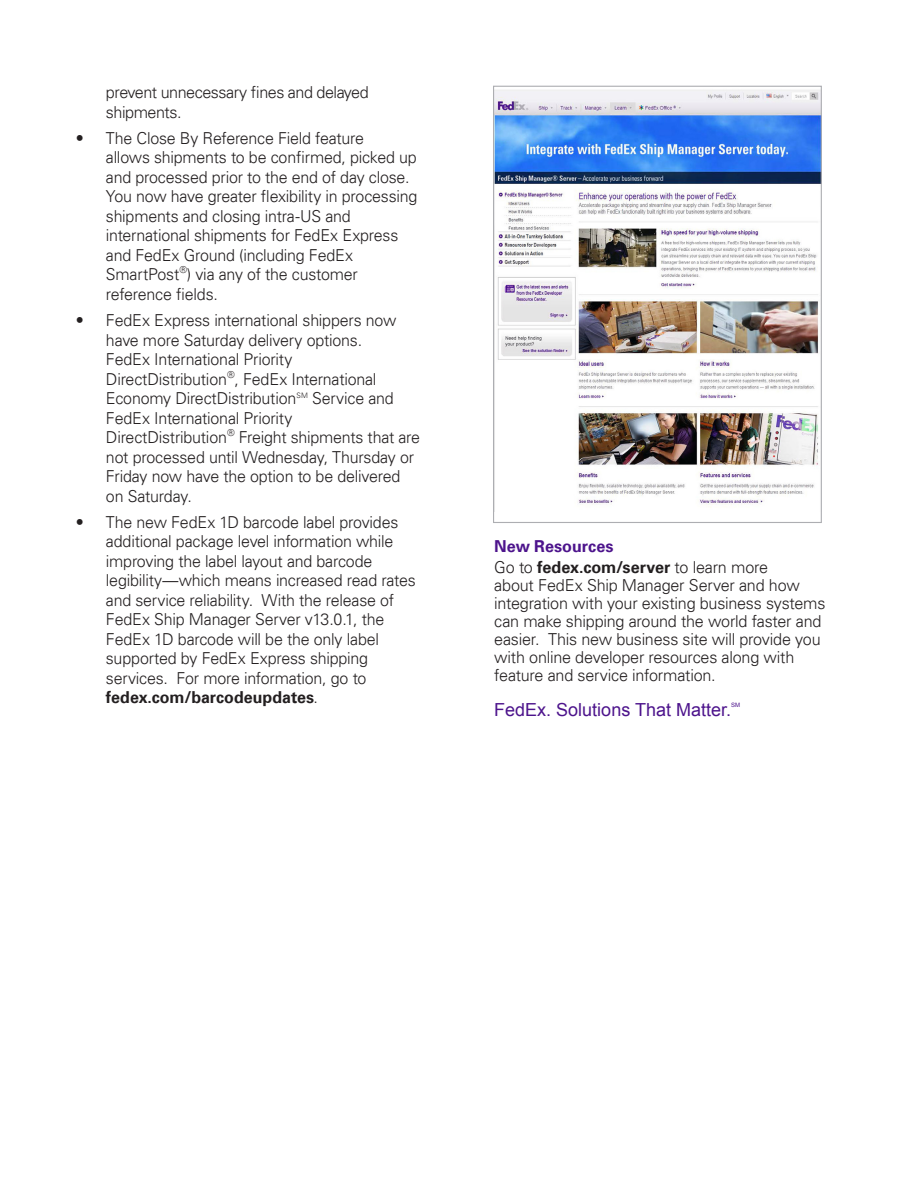
<style>
.page{position:relative;width:918px;height:1188px;background:#fff}
.page>*{position:absolute;margin:0;border:0;box-sizing:border-box;transform-origin:0 0}
.t1{font:18px "Arial";color:#4d148c}
.t2{font:300 16.5px/19.5px "Univers LT";letter-spacing:-.015em;color:#231f20}
.t3{font:700 16.5px/21px "Univers LT";color:#231f20}
.t4{font:6px "Arial";color:#4d148c}
.s1{font-weight:700}
.s2{color:#4d148c}
.s3{font-weight:300}
</style>
<div class="page">
<img style="left:495px;top:90px;width:325px;height:418px">
<div style="left:493px;top:86px;width:329px;height:437px;border:1px solid #adaeb2"></div>
<p class="t2" style="left:106px;top:83px;width:264px">prevent unnecessary fines and delayed shipments.</p>
<p class="t2" style="left:106px;top:128px;width:313px;text-indent:-30px">• The Close By Reference Field feature<br>allows shipments to be confirmed, picked up and processed prior to the end of day close.<br>You now have greater flexibility in processing shipments and closing intra-US and international shipments for FedEx Express and FedEx Ground (including FedEx SmartPost<sup>®</sup>) via any of the customer reference fields.</p>
<p class="t2" style="left:106px;top:311px;width:316px;text-indent:-30px">• FedEx Express international shippers now have more Saturday delivery options.<br>FedEx International Priority DirectDistribution<sup>®</sup>, FedEx International Economy DirectDistribution<sup>SM</sup> Service and FedEx International Priority DirectDistribution<sup>®</sup> Freight shipments that are not processed until Wednesday, Thursday or Friday now have the option to be delivered on Saturday.</p>
<p class="t2" style="left:106px;top:512px;width:311px;text-indent:-30px">• The new FedEx 1D barcode label provides additional package level information while improving the label layout and barcode legibility—which means increased read rates and service reliability. With the release of FedEx Ship Manager Server v13.0.1, the FedEx 1D barcode will be the only label supported by FedEx Express shipping services. For more information, go to <span class="s1">fedex.com/barcodeupdates</span>.</p>
<p class="t3" style="left:494px;top:536px;width:275px"><span class="s2">New Resources<br></span><span class="s3">Go to</span> fedex.com/server <span class="s3">to learn more</span></p>
<p class="t2" style="left:494px;top:576px;width:333px;line-height:18px">about FedEx Ship Manager Server and how integration with your existing business systems can make shipping around the world faster and easier. This new business site will provide you with online developer resources along with feature and service information.</p>
<p class="t1" style="left:494px;top:698px;width:238px">FedEx. Solutions That Matter.</p>
<p class="t4" style="left:731px;top:701px;width:10px">SM</p>
</div>
